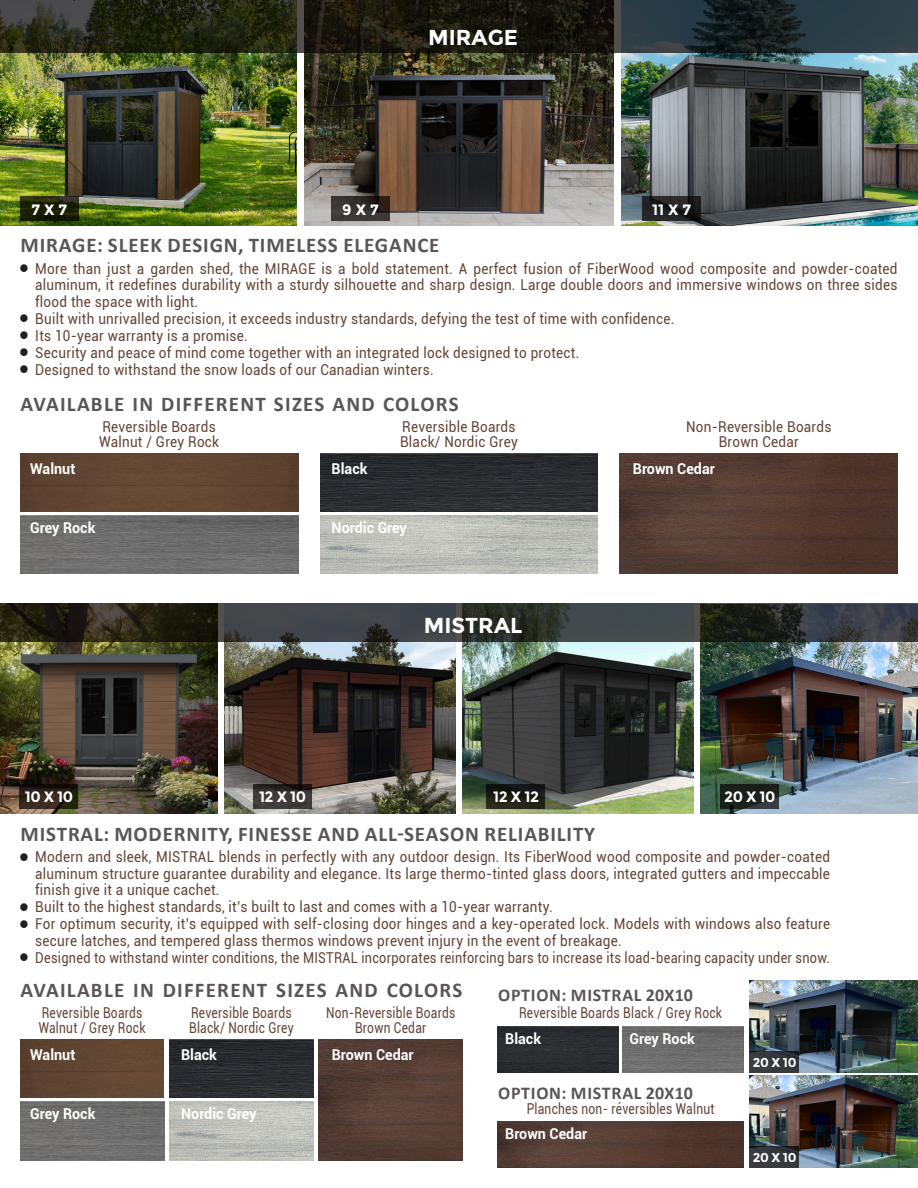
<style>
.page{position:relative;width:918px;height:1188px;background:#fff}
.page>*{position:absolute;margin:0;border:0;box-sizing:border-box;transform-origin:0 0}
.t1{font:700 21.6px "Montserrat";color:#fff}
.Titre_gris_Calibri{font:700 21px "Calibri";letter-spacing:.04em;color:#5b5655}
.Titre_gris_Calibri-2{font:700 21px "Calibri";letter-spacing:.06em;color:#5b5655}
.Titre_gris_Calibri-3{font:700 18px "Calibri";letter-spacing:.04em;color:#5b5655}
.Roboto_texte{font:15px/16.5px "Roboto";letter-spacing:.02em;color:#634334;text-align:justify;scale:.9 1}
.Roboto_texte-2{font:15px "Roboto";letter-spacing:.02em;color:#634334;scale:.8 1}
.Roboto_texte-3{font:15px "Roboto";letter-spacing:.02em;color:#634334;scale:.85 1}
.Roboto_texte-4{font:700 15px "Roboto";color:#fff;scale:.96 1}
.t2{font:700 15px "Montserrat";letter-spacing:-.03em;color:#fff}
.t3{font:700 12.75px "Montserrat";letter-spacing:-.03em;color:#fff}
.s1{font-family:"Monotype Sorts";font-size:10.5px;color:#231f20}
</style>
<div class="page">
<img style="left:0;top:53px;width:296px;height:173px">
<img style="left:304px;top:53px;width:310px;height:173px">
<img style="left:622px;top:53px;width:296px;height:173px">
<svg style="left:0;top:0;width:918px;height:53px;background:#22261f"></svg>
<svg style="left:642px;top:196px;width:59px;height:25px"></svg>
<svg style="left:331px;top:196px;width:59px;height:25px"></svg>
<svg style="left:20px;top:196px;width:59px;height:25px"></svg>
<img style="left:20px;top:453px;width:278px;height:59px">
<img style="left:20px;top:515px;width:278px;height:59px">
<img style="left:320px;top:453px;width:278px;height:59px">
<img style="left:320px;top:515px;width:278px;height:59px">
<img style="left:620px;top:453px;width:278px;height:121px">
<img style="left:701px;top:641px;width:217px;height:173px">
<img style="left:0;top:641px;width:217px;height:173px">
<img style="left:225px;top:641px;width:230px;height:173px">
<img style="left:463px;top:641px;width:230px;height:173px">
<svg style="left:0;top:603px;width:918px;height:38px;background:#323532"></svg>
<svg style="left:20px;top:784px;width:58px;height:25px"></svg>
<svg style="left:253px;top:784px;width:58px;height:25px"></svg>
<svg style="left:487px;top:784px;width:58px;height:25px"></svg>
<svg style="left:720px;top:784px;width:59px;height:25px"></svg>
<img style="left:750px;top:980px;width:168px;height:92px">
<img style="left:750px;top:1075px;width:168px;height:93px">
<img style="left:20px;top:1039px;width:144px;height:59px">
<img style="left:20px;top:1101px;width:144px;height:59px">
<img style="left:622px;top:1026px;width:121px;height:46px">
<img style="left:170px;top:1039px;width:143px;height:59px">
<img style="left:170px;top:1101px;width:143px;height:59px">
<img style="left:498px;top:1026px;width:121px;height:46px">
<img style="left:319px;top:1039px;width:144px;height:121px">
<img style="left:498px;top:1122px;width:245px;height:46px">
<div style="left:750px;top:1051px;width:49px;height:21px;background:#35393e"></div>
<div style="left:750px;top:1147px;width:49px;height:21px;background:#35393e"></div>
<p class="t1" style="left:428px;top:24px;width:91px">MIRAGE</p>
<p class="t2" style="left:32px;top:200px;width:37px">7 X 7</p>
<p class="t2" style="left:342px;top:200px;width:38px">9 X 7</p>
<p class="t2" style="left:652px;top:200px;width:41px">11 X 7</p>
<p class="Titre_gris_Calibri" style="left:21px;top:232px;width:420px">MIRAGE: SLEEK DESIGN, TIMELESS ELEGANCE</p>
<p class="Roboto_texte" style="left:35px;top:260px;width:960px;text-indent:-15px"><span class="s1">l</span> More than just a garden shed, the MIRAGE is a bold statement. A perfect fusion of FiberWood wood composite and powder-coated aluminum, it redefines durability with a sturdy silhouette and sharp design. Large double doors and immersive windows on three sides flood the space with light.</p>
<p class="Roboto_texte" style="left:20px;top:310px;width:728px"><span class="s1">l</span> Built with unrivalled precision, it exceeds industry standards, defying the test of time with confidence.</p>
<p class="Roboto_texte" style="left:20px;top:327px;width:254px"><span class="s1">l</span> Its 10-year warranty is a promise.</p>
<p class="Roboto_texte" style="left:20px;top:344px;width:623px"><span class="s1">l</span> Security and peace of mind come together with an integrated lock designed to protect.</p>
<p class="Roboto_texte" style="left:20px;top:361px;width:461px"><span class="s1">l</span> Designed to withstand the snow loads of our Canadian winters.</p>
<p class="Titre_gris_Calibri-2" style="left:21px;top:391px;width:439px">AVAILABLE IN DIFFERENT SIZES AND COLORS</p>
<p class="Roboto_texte" style="left:102px;top:417px;width:127px">Reversible Boards</p>
<p class="Roboto_texte" style="left:99px;top:432px;width:135px">Walnut / Grey Rock</p>
<p class="Roboto_texte" style="left:402px;top:417px;width:127px">Reversible Boards</p>
<p class="Roboto_texte" style="left:400px;top:432px;width:132px">Black/ Nordic Grey</p>
<p class="Roboto_texte-4" style="left:30px;top:458px;width:49px">Walnut</p>
<p class="Roboto_texte-4" style="left:332px;top:458px;width:39px">Black</p>
<p class="Roboto_texte-4" style="left:30px;top:517px;width:69px">Grey Rock</p>
<p class="Roboto_texte-4" style="left:332px;top:517px;width:80px">Nordic Grey</p>
<p class="t1" style="left:424px;top:612px;width:100px">MISTRAL</p>
<p class="Roboto_texte" style="left:686px;top:417px;width:163px">Non-Reversible Boards</p>
<p class="Roboto_texte" style="left:719px;top:432px;width:91px">Brown Cedar</p>
<p class="Roboto_texte-4" style="left:633px;top:458px;width:87px">Brown Cedar</p>
<p class="t2" style="left:25px;top:788px;width:50px">10 X 10</p>
<p class="t2" style="left:259px;top:788px;width:49px">12 X 10</p>
<p class="t2" style="left:493px;top:788px;width:47px">12 X 12</p>
<p class="t2" style="left:724px;top:788px;width:53px">20 X 10</p>
<p class="Titre_gris_Calibri" style="left:21px;top:821px;width:576px">MISTRAL: MODERNITY, FINESSE AND ALL-SEASON RELIABILITY</p>
<p class="Roboto_texte" style="left:35px;top:848px;width:885px;text-indent:-15px"><span class="s1">l</span> Modern and sleek, MISTRAL blends in perfectly with any outdoor design. Its FiberWood wood composite and powder-coated aluminum structure guarantee durability and elegance. Its large thermo-tinted glass doors, integrated gutters and impeccable finish give it a unique cachet.</p>
<p class="Roboto_texte" style="left:20px;top:898px;width:593px"><span class="s1">l</span> Built to the highest standards, it’s built to last and comes with a 10-year warranty.</p>
<p class="Roboto_texte" style="left:35px;top:915px;width:885px;text-indent:-15px"><span class="s1">l</span> For optimum security, it’s equipped with self-closing door hinges and a key-operated lock. Models with windows also feature secure latches, and tempered glass thermos windows prevent injury in the event of breakage.</p>
<p class="Roboto_texte-3" style="left:20px;top:947px;width:954px"><span class="s1">l</span> Designed to withstand winter conditions, the MISTRAL incorporates reinforcing bars to increase its load-bearing capacity under snow.</p>
<p class="Titre_gris_Calibri-2" style="left:21px;top:977px;width:443px">AVAILABLE IN DIFFERENT SIZES AND COLORS</p>
<p class="Roboto_texte-2" style="left:42px;top:1002px;width:127px">Reversible Boards</p>
<p class="Roboto_texte-2" style="left:39px;top:1017px;width:135px">Walnut / Grey Rock</p>
<p class="Roboto_texte-2" style="left:191px;top:1002px;width:127px">Reversible Boards</p>
<p class="Roboto_texte-2" style="left:189px;top:1017px;width:132px">Black/ Nordic Grey</p>
<p class="Roboto_texte-2" style="left:326px;top:1002px;width:163px">Non-Reversible Boards</p>
<p class="Roboto_texte-2" style="left:355px;top:1017px;width:91px">Brown Cedar</p>
<p class="Roboto_texte-4" style="left:30px;top:1045px;width:49px">Walnut</p>
<p class="Roboto_texte-4" style="left:181px;top:1045px;width:39px">Black</p>
<p class="Roboto_texte-4" style="left:332px;top:1045px;width:87px">Brown Cedar</p>
<p class="Roboto_texte-4" style="left:30px;top:1103px;width:69px">Grey Rock</p>
<p class="Roboto_texte-4" style="left:181px;top:1103px;width:80px">Nordic Grey</p>
<p class="Titre_gris_Calibri-3" style="left:498px;top:984px;width:196px">OPTION: MISTRAL 20X10</p>
<p class="Roboto_texte-2" style="left:519px;top:1002px;width:255px">Reversible Boards Black / Grey Rock</p>
<p class="Roboto_texte-4" style="left:505px;top:1028px;width:39px">Black</p>
<p class="Roboto_texte-4" style="left:630px;top:1028px;width:69px">Grey Rock</p>
<p class="Titre_gris_Calibri-3" style="left:498px;top:1081px;width:196px">OPTION: MISTRAL 20X10</p>
<p class="Roboto_texte-2" style="left:527px;top:1098px;width:236px">Planches non- réversibles Walnut</p>
<p class="Roboto_texte-4" style="left:505px;top:1123px;width:87px">Brown Cedar</p>
<p class="t3" style="left:753px;top:1055px;width:45px">20 X 10</p>
<p class="t3" style="left:753px;top:1150px;width:45px">20 X 10</p>
</div>
